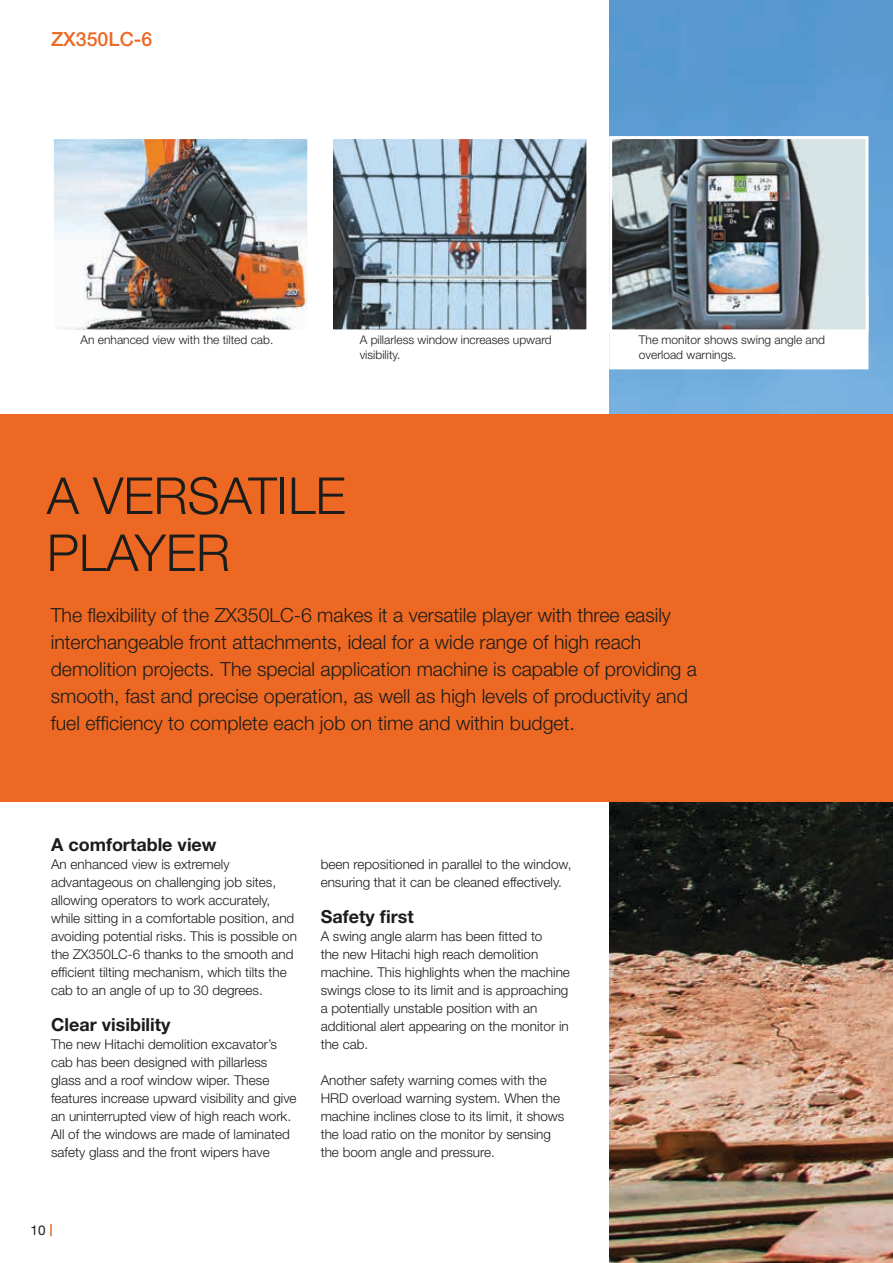
<style>
.page{position:relative;width:893px;height:1263px;background:#fff}
.page>*{position:absolute;margin:0;border:0;box-sizing:border-box;transform-origin:0 0}
.t1{font:300 51px/57px "Helvetica Neue LT Pro";color:#1c1c1b}
.t2{font:300 19.5px/27px "Helvetica Neue LT Pro";color:#1c1c1b}
.t3{font:500 19.5px "Helvetica Neue LT Pro";color:#ec6823}
.t4{font:700 18px "Helvetica Neue LT Pro";color:#1c1c1b}
.t5{font:300 13.5px/18px "Helvetica Neue LT Pro";color:#1c1c1b}
.t6{font:13.5px "Helvetica Neue LT Pro";color:#1c1c1b}
.t7{font:300 12px/15px "Helvetica Neue LT Pro";color:#1c1c1b}
</style>
<div class="page">
<svg style="left:50px;top:1224px;width:2px;height:12px"></svg>
<img style="left:609px;top:0;width:284px;height:1263px">
<div style="left:0;top:414px;width:893px;height:388px;background:#ec6823"></div>
<img style="left:55px;top:140px;width:251px;height:188px">
<div style="left:51px;top:136px;width:259px;height:196px;border:3px solid #fff"></div>
<img style="left:334px;top:140px;width:251px;height:188px">
<div style="left:330px;top:136px;width:259px;height:196px;border:3px solid #fff"></div>
<div style="left:609px;top:296px;width:259px;height:73px;background:#fff"></div>
<img style="left:613px;top:140px;width:251px;height:188px">
<div style="left:609px;top:136px;width:259px;height:196px;border:3px solid #fff"></div>
<h2 class="t3" style="left:51px;top:27px;width:103px">ZX350LC‑6</h2>
<p class="t7" style="left:81px;top:332px;width:194px">An enhanced view with the tilted cab.</p>
<p class="t7" style="left:360px;top:332px;width:194px">A pillarless window increases upward visibility.</p>
<p class="t7" style="left:639px;top:332px;width:188px">The monitor shows swing angle and overload warnings.</p>
<h1 class="t1" style="left:47px;top:466px;width:300px">A VERSATILE<br>PLAYER</h1>
<p class="t2" style="left:51px;top:601px;width:648px">The flexibility of the ZX350LC-6 makes it a versatile player with three easily interchangeable front attachments, ideal for a wide range of high reach demolition projects. The special application machine is capable of providing a smooth, fast and precise operation, as well as high levels of productivity and fuel efficiency to complete each job on time and within budget.</p>
<h3 class="t4" style="left:51px;top:833px;width:167px">A comfortable view</h3>
<p class="t5" style="left:51px;top:854px;width:248px">An enhanced view is extremely advantageous on challenging job sites, allowing operators to work accurately, while sitting in a comfortable position, and avoiding potential risks. This is possible on the ZX350LC-6 thanks to the smooth and efficient tilting mechanism, which tilts the cab to an angle of up to 30 degrees.</p>
<h3 class="t4" style="left:51px;top:1013px;width:121px">Clear visibility</h3>
<p class="t5" style="left:51px;top:1034px;width:247px">The new Hitachi demolition excavator’s cab has been designed with pillarless glass and a roof window wiper. These features increase upward visibility and give an uninterrupted view of high reach work.<br>All of the windows are made of laminated safety glass and the front wipers have</p>
<p class="t5" style="left:321px;top:854px;width:252px">been repositioned in parallel to the window, ensuring that it can be cleaned effectively.</p>
<h3 class="t4" style="left:321px;top:905px;width:95px">Safety first</h3>
<p class="t5" style="left:321px;top:926px;width:251px">A swing angle alarm has been fitted to<br>the new Hitachi high reach demolition machine. This highlights when the machine swings close to its limit and is approaching a potentially unstable position with an additional alert appearing on the monitor in the cab.</p>
<p class="t5" style="left:321px;top:1070px;width:245px">Another safety warning comes with the HRD overload warning system. When the machine inclines close to its limit, it shows the load ratio on the monitor by sensing the boom angle and pressure.</p>
<p class="t6" style="left:31px;top:1222px;width:17px">10</p>
</div>
